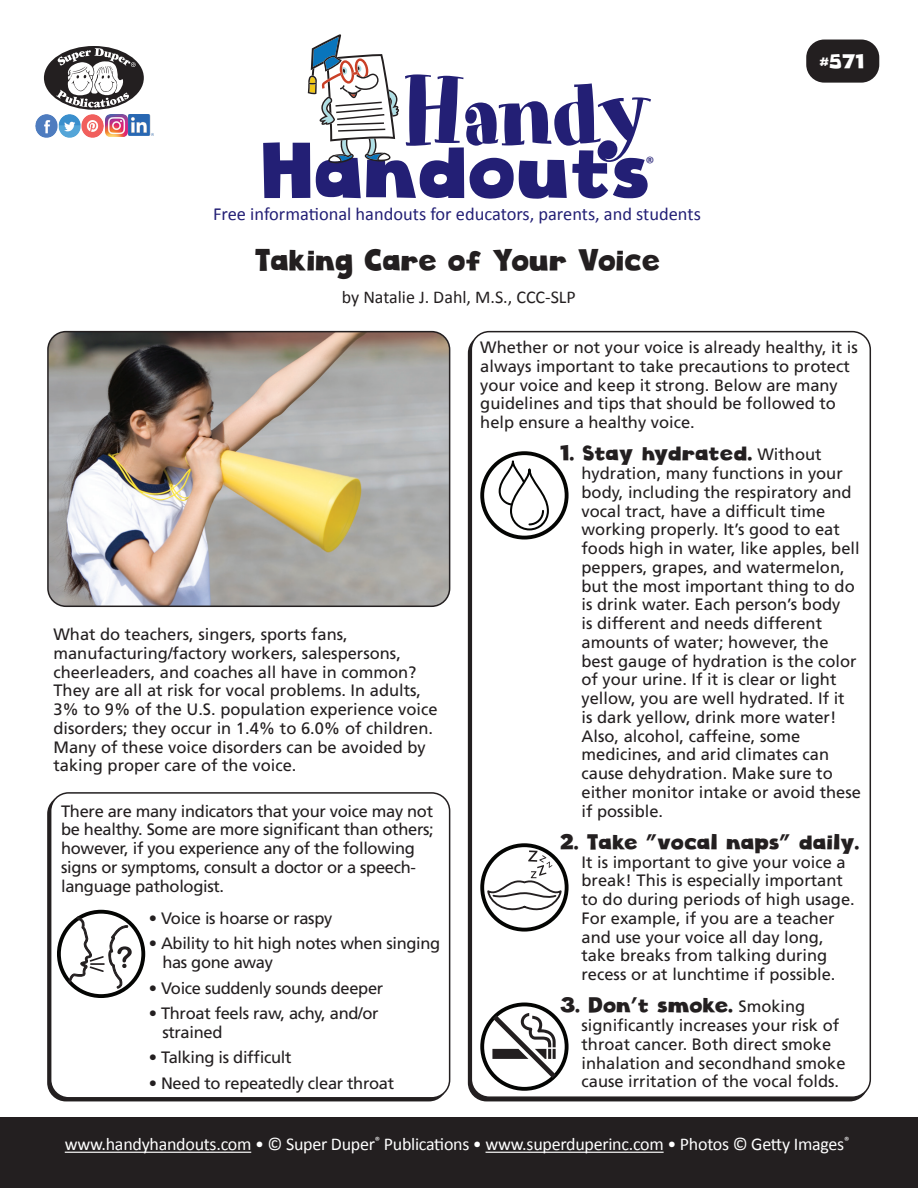
<style>
.page{position:relative;width:918px;height:1188px;background:#fff}
.page>*{position:absolute;margin:0;border:0;box-sizing:border-box;transform-origin:0 0}
.t1{font:93.75px "Art Department JNL";letter-spacing:-.03em;color:#231f75}
.t2{font:76.8px "Cloudy Witha Chanceof Love";color:#231f75}
.HH_Title{font:30px "Cloudy Witha Chanceof Love";letter-spacing:-.01em;color:#231f20;scale:.95 1}
.HH_TEXT{font:21px "Cloudy Witha Chanceof Love";color:#231f20}
.t3{font:19.5px "Cloudy Witha Chanceof Love";color:#fff}
.t4{font:18.45px "Calibri";color:#231f75}
.t5{font:18px "Calibri";letter-spacing:-.015em;color:#fff}
.HH_Author{font:18px "Calibri";color:#231f20}
.t6{font:18px "Calibri";color:#231f75}
.HH_TEXT-2{font:16.5px/18.8px "Frutiger";color:#231f20}
.HH_TEXT-3{font:16.5px/18.8px "Frutiger";letter-spacing:-.02em;color:#231f20}
.s1{font-family:"Frutiger";font-size:16.5px}
</style>
<div class="page">
<div style="left:50px;top:792px;width:400px;height:307px;border:2px solid #231f20;border-radius:18px"></div>
<div style="left:471px;top:331px;width:400px;height:767px;border:2px solid #231f20;border-radius:18px"></div>
<div style="left:806px;top:40px;width:73px;height:43px;background:#231f20;border-radius:18px"></div>
<div style="left:0;top:1118px;width:918px;height:70px;background:#231f20"></div>
<div style="left:44px;top:46px;width:100px;height:64px;background:#231f20;border-radius:50%"></div>
<svg style="left:56px;top:48px;width:80px;height:60px"></svg>
<img style="left:36px;top:115px;width:68px;height:22px">
<img style="left:106px;top:115px;width:21px;height:21px">
<hr style="left:65px;top:1152px;width:186px;height:1px;background:#fff">
<hr style="left:486px;top:1152px;width:178px;height:1px;background:#fff">
<img style="left:129px;top:115px;width:24px;height:21px">
<svg style="left:308px;top:34px;width:91px;height:129px"></svg>
<img style="left:50px;top:332px;width:400px;height:274px">
<div style="left:47px;top:331px;width:403px;height:276px;border:2px solid #231f20;border-radius:18px"></div>
<div style="left:480px;top:451px;width:89px;height:89px;border:4px solid #040503;border-radius:50%"></div>
<div style="left:499px;top:460px;width:28px;height:46px;border:2px solid #040503;border-radius:13px"></div>
<svg style="left:511px;top:469px;width:37px;height:60px"></svg>
<div style="left:510px;top:468px;width:39px;height:62px;border:2px solid #040503;border-radius:18px"></div>
<svg style="left:527px;top:509px;width:18px;height:17px"></svg>
<div style="left:480px;top:843px;width:89px;height:89px;border:4px solid #040503;border-radius:50%"></div>
<svg style="left:486px;top:850px;width:77px;height:65px"></svg>
<div style="left:480px;top:1003px;width:89px;height:88px;border:4px solid #040503;border-radius:50%"></div>
<svg style="left:488px;top:1010px;width:73px;height:73px"></svg>
<div style="left:57px;top:910px;width:88px;height:88px;border:4px solid #040503;border-radius:50%"></div>
<svg style="left:69px;top:916px;width:63px;height:79px"></svg>
<p class="t1" style="left:402px;top:57px;width:252px">Handy</p>
<p class="t2" style="left:264px;top:123px;width:391px">Handouts</p>
<p class="t6" style="left:646px;top:150px;width:11px">®</p>
<p class="t4" style="left:213px;top:201px;width:489px">Free informational handouts for educators, parents, and students</p>
<p class="HH_Title" style="left:256px;top:241px;width:428px">Taking Care of Your Voice</p>
<p class="HH_Author" style="left:342px;top:284px;width:236px">by Natalie J. Dahl, M.S., CCC-SLP</p>
<p class="t3" style="left:821px;top:49px;width:46px">#571</p>
<p class="HH_TEXT-2" style="left:53px;top:625px;width:386px">What do teachers, singers, sports fans, manufacturing/factory workers, salespersons, cheerleaders, and coaches all have in common?<br>They are all at risk for vocal problems. In adults, 3% to 9% of the U.S. population experience voice disorders; they occur in 1.4% to 6.0% of children.<br>Many of these voice disorders can be avoided by taking proper care of the voice.</p>
<p class="HH_TEXT-3" style="left:61px;top:801px;width:374px">There are many indicators that your voice may not be healthy. Some are more significant than others; however, if you experience any of the following signs or symptoms, consult a doctor or a speech&shy;language pathologist.</p>
<p class="HH_TEXT-3" style="left:149px;top:909px;width:185px">• Voice is hoarse or raspy</p>
<p class="HH_TEXT-3" style="left:162px;top:934px;width:280px;text-indent:-14px">• Ability to hit high notes when singing has gone away</p>
<p class="HH_TEXT-3" style="left:149px;top:978px;width:236px">• Voice suddenly sounds deeper</p>
<p class="HH_TEXT-3" style="left:162px;top:1004px;width:218px;text-indent:-14px">• Throat feels raw, achy, and/or strained</p>
<p class="HH_TEXT-3" style="left:149px;top:1048px;width:144px">• Talking is difficult</p>
<p class="HH_TEXT-3" style="left:149px;top:1074px;width:247px">• Need to repeatedly clear throat</p>
<p class="HH_TEXT-2" style="left:480px;top:338px;width:379px">Whether or not your voice is already healthy, it is always important to take precautions to protect your voice and keep it strong. Below are many guidelines and tips that should be followed to help ensure a healthy voice.</p>
<p class="HH_TEXT" style="left:561px;top:440px;width:262px">1. Stay hydrated. <span class="s1">Without</span></p>
<p class="HH_TEXT-2" style="left:582px;top:464px;width:281px">hydration, many functions in your body, including the respiratory and vocal tract, have a difficult time working properly. It’s good to eat foods high in water, like apples, bell peppers, grapes, and watermelon, but the most important thing to do is drink water. Each person’s body<br>is different and needs different amounts of water; however, the best gauge of hydration is the color of your urine. If it is clear or light yellow, you are well hydrated. If it<br>is dark yellow, drink more water!<br>Also, alcohol, caffeine, some medicines, and arid climates can cause dehydration. Make sure to either monitor intake or avoid these if possible.</p>
<p class="HH_TEXT" style="left:561px;top:829px;width:300px">2. Take “vocal naps” daily.</p>
<p class="HH_TEXT-2" style="left:582px;top:852px;width:275px">It is important to give your voice a break! This is especially important to do during periods of high usage.<br>For example, if you are a teacher and use your voice all day long, take breaks from talking during recess or at lunchtime if possible.</p>
<p class="HH_TEXT" style="left:561px;top:992px;width:246px">3. Don’t smoke. <span class="s1">Smoking</span></p>
<p class="HH_TEXT-2" style="left:582px;top:1016px;width:266px">significantly increases your risk of throat cancer. Both direct smoke inhalation and secondhand smoke cause irritation of the vocal folds.</p>
<p class="t5" style="left:65px;top:1132px;width:786px">www.handyhandouts.com • © Super Duper<sup>®</sup> Publications • www.superduperinc.com • Photos © Getty Images<sup>®</sup></p>
</div>
